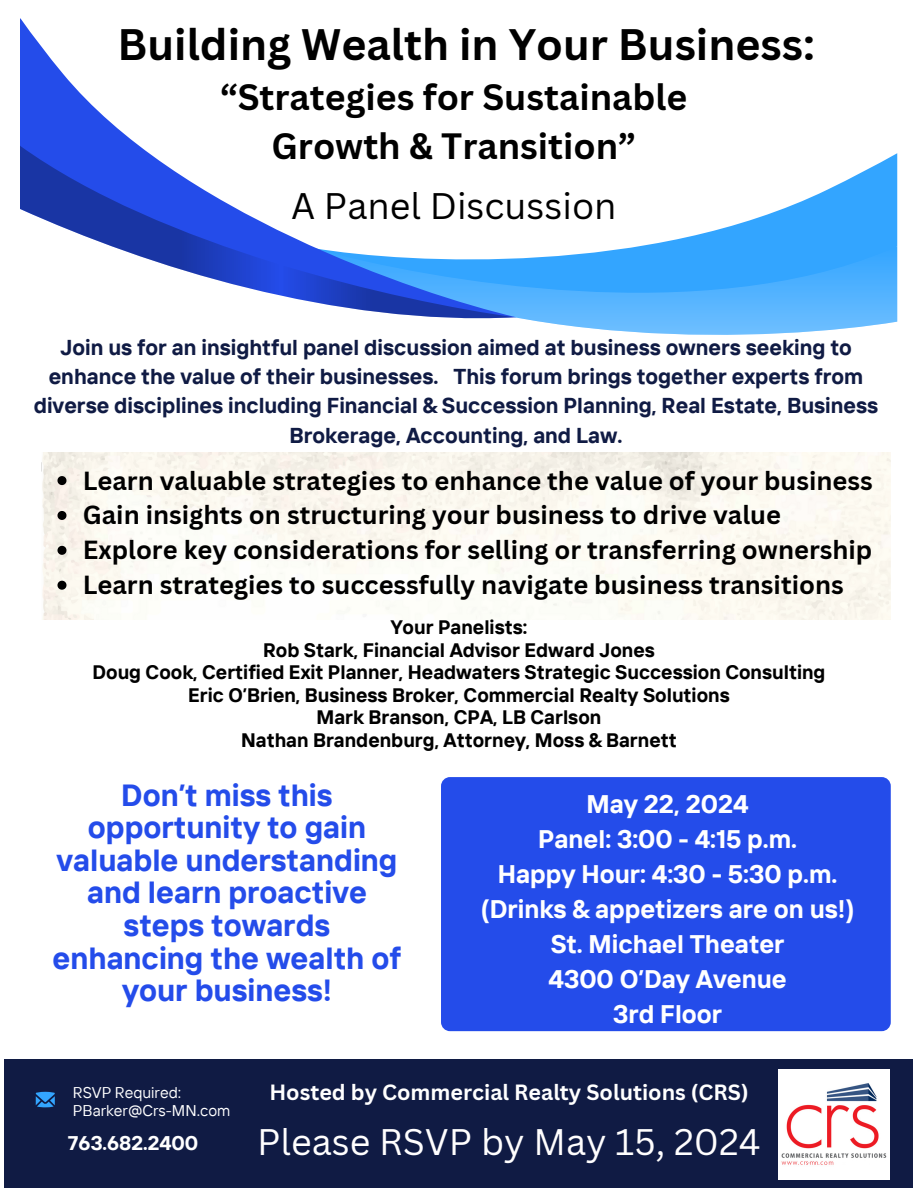
<style>
.page{position:relative;width:918px;height:1188px;background:#fff}
.page>*{position:absolute;margin:0;border:0;box-sizing:border-box;transform-origin:0 0}
.t1{font:700 42.9px "Canva Sans";color:#000}
.t2{font:36px "Canva Sans";color:#fffefe}
.t3{font:36px "Canva Sans";color:#000}
.t4{font:700 35.7px/49.8px "Canva Sans";color:#000;text-align:center}
.t5{font:700 30.6px/32.7px "TT Interphases";color:#244cea;text-align:center}
.t6{font:700 25.5px "Canva Sans";color:#000}
.t7{font:700 25.35px/35px "TT Interphases";color:#fff;text-align:center}
.t8{font:700 21.45px/29.2px "TT Interphases";color:#101b44;text-align:center}
.t9{font:700 21.45px "Canva Sans";color:#fff}
.t10{font:700 19.8px "TT Interphases";color:#fff}
.t11{font:700 19.5px "TT Interphases";color:#000}
.t12{font:15.45px "TT Interphases";color:#fff}
</style>
<div class="page">
<svg style="left:641px;top:153px;width:256px;height:93px"></svg>
<svg style="left:516px;top:246px;width:381px;height:89px;background:#59b5ff"></svg>
<svg style="left:20px;top:18px;width:496px;height:300px"></svg>
<svg style="left:20px;top:146px;width:495px;height:173px"></svg>
<div style="left:441px;top:777px;width:450px;height:254px;background:#244cea;border-radius:9px"></div>
<div style="left:4px;top:1059px;width:909px;height:129px;background:#101b44"></div>
<svg style="left:36px;top:1092px;width:19px;height:15px"></svg>
<img style="left:779px;top:1069px;width:110px;height:111px">
<img style="left:41px;top:453px;width:850px;height:166px">
<svg style="left:57px;top:476px;width:9px;height:9px"></svg>
<svg style="left:57px;top:511px;width:9px;height:9px"></svg>
<svg style="left:57px;top:546px;width:9px;height:9px"></svg>
<svg style="left:57px;top:581px;width:9px;height:9px"></svg>
<p class="t1" style="left:118px;top:14px;width:699px">Building Wealth in Your Business:</p>
<p class="t4" style="left:220px;top:71px;width:469px">“Strategies for Sustainable<br>Growth &amp; Transition”</p>
<p class="t3" style="left:291px;top:180px;width:327px">A Panel Discussion</p>
<p class="t8" style="left:34px;top:332px;width:846px">Join us for an insightful panel discussion aimed at business owners seeking to enhance the value of their businesses. This forum brings together experts from diverse disciplines including Financial &amp; Succession Planning, Real Estate, Business Brokerage, Accounting, and Law.</p>
<p class="t6" style="left:83px;top:462px;width:791px">Learn valuable strategies to enhance the value of your business</p>
<p class="t6" style="left:83px;top:497px;width:700px">Gain insights on structuring your business to drive value</p>
<p class="t6" style="left:83px;top:532px;width:791px">Explore key considerations for selling or transferring ownership</p>
<p class="t6" style="left:83px;top:567px;width:762px">Learn strategies to successfully navigate business transitions</p>
<h4 class="t11" style="left:391px;top:615px;width:138px">Your Panelists:</h4>
<h5 class="t11" style="left:263px;top:637px;width:393px">Rob Stark, Financial Advisor Edward Jones</h5>
<p class="t11" style="left:93px;top:660px;width:734px">Doug Cook, Certified Exit Planner, Headwaters Strategic Succession Consulting</p>
<p class="t11" style="left:188px;top:682px;width:543px">Eric O’Brien, Business Broker, Commercial Realty Solutions</p>
<p class="t11" style="left:317px;top:705px;width:286px">Mark Branson, CPA, LB Carlson</p>
<p class="t11" style="left:241px;top:727px;width:437px">Nathan Brandenburg, Attorney, Moss &amp; Barnett</p>
<p class="t5" style="left:53px;top:778px;width:350px">Don’t miss this opportunity to gain valuable understanding and learn proactive steps towards enhancing the wealth of your business!</p>
<h2 class="t7" style="left:481px;top:786px;width:375px">May 22, 2024<br>Panel: 3:00 - 4:15 p.m.<br>Happy Hour: 4:30 - 5:30 p.m. (Drinks &amp; appetizers are on us!)<br>St. Michael Theater<br>4300 O’Day Avenue<br>3rd Floor</h2>
<h3 class="t12" style="left:73px;top:1082px;width:110px">RSVP Required:</h3>
<p class="t12" style="left:73px;top:1100px;width:159px">PBarker@Crs-MN.com</p>
<p class="t10" style="left:68px;top:1130px;width:132px">763.682.2400</p>
<p class="t9" style="left:269px;top:1077px;width:481px">Hosted by Commercial Realty Solutions (CRS)</p>
<p class="t2" style="left:257px;top:1116px;width:505px">Please RSVP by May 15, 2024</p>
</div>
